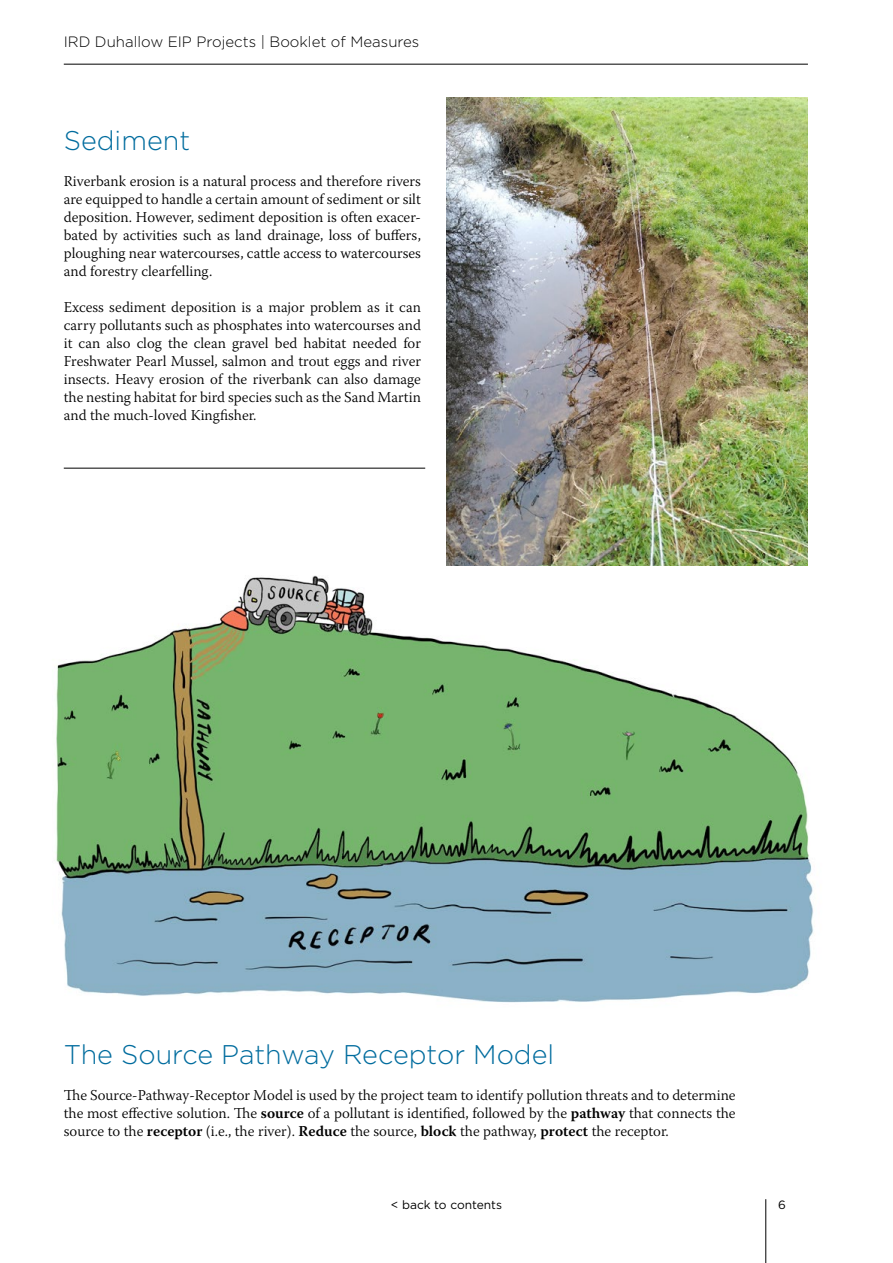
<style>
.page{position:relative;width:893px;height:1263px;background:#fff}
.page>*{position:absolute;margin:0;border:0;box-sizing:border-box;transform-origin:0 0}
.t1{font:300 27px "Gotham";color:#006c9e}
.t2{font:300 15px/18px "Warnock Pro";color:#000;text-align:justify}
.t3{font:300 15px "Gotham";color:#000}
.t4{font:12px "Gotham";color:#000}
.s1{font-weight:600}
</style>
<div class="page">
<hr style="left:765px;top:1199px;width:1px;height:64px;background:#000">
<hr style="left:64px;top:64px;width:744px;height:1px;background:#000">
<hr style="left:64px;top:468px;width:361px;height:1px;background:#000">
<img style="left:56px;top:575px;width:758px;height:428px">
<img style="left:446px;top:98px;width:362px;height:468px">
<p class="t3" style="left:64px;top:33px;width:357px">IRD Duhallow EIP Projects | Booklet of Measures</p>
<h1 class="t1" style="left:64px;top:126px;width:128px">Sediment</h1>
<p class="t2" style="left:64px;top:172px;width:359px">Riverbank erosion is a natural process and therefore rivers are equipped to handle a certain amount of sediment or silt deposition. However, sediment deposition is often exacer&shy;bated by activities such as land drainage, loss of buffers, ploughing near watercourses, cattle access to watercourses and forestry clearfelling.</p>
<p class="t2" style="left:64px;top:298px;width:359px">Excess sediment deposition is a major problem as it can carry pollutants such as phosphates into watercourses and it can also clog the clean gravel bed habitat needed for Freshwater Pearl Mussel, salmon and trout eggs and river insects. Heavy erosion of the riverbank can also damage the nesting habitat for bird species such as the Sand Martin and the much-loved Kingfisher.</p>
<h1 class="t1" style="left:64px;top:1040px;width:492px">The Source Pathway Receptor Model</h1>
<p class="t2" style="left:64px;top:1086px;width:673px">The Source-Pathway-Receptor Model is used by the project team to identify pollution threats and to determine the most effective solution. The <span class="s1">source</span> of a pollutant is identified, followed by the <span class="s1">pathway</span> that connects the source to the <span class="s1">receptor</span> (i.e., the river). <span class="s1">Reduce</span> the source, <span class="s1">block</span> the pathway, <span class="s1">protect</span> the receptor.</p>
<p class="t4" style="left:391px;top:1198px;width:113px">&lt; back to contents</p>
<p class="t4" style="left:778px;top:1198px;width:9px">6</p>
</div>
